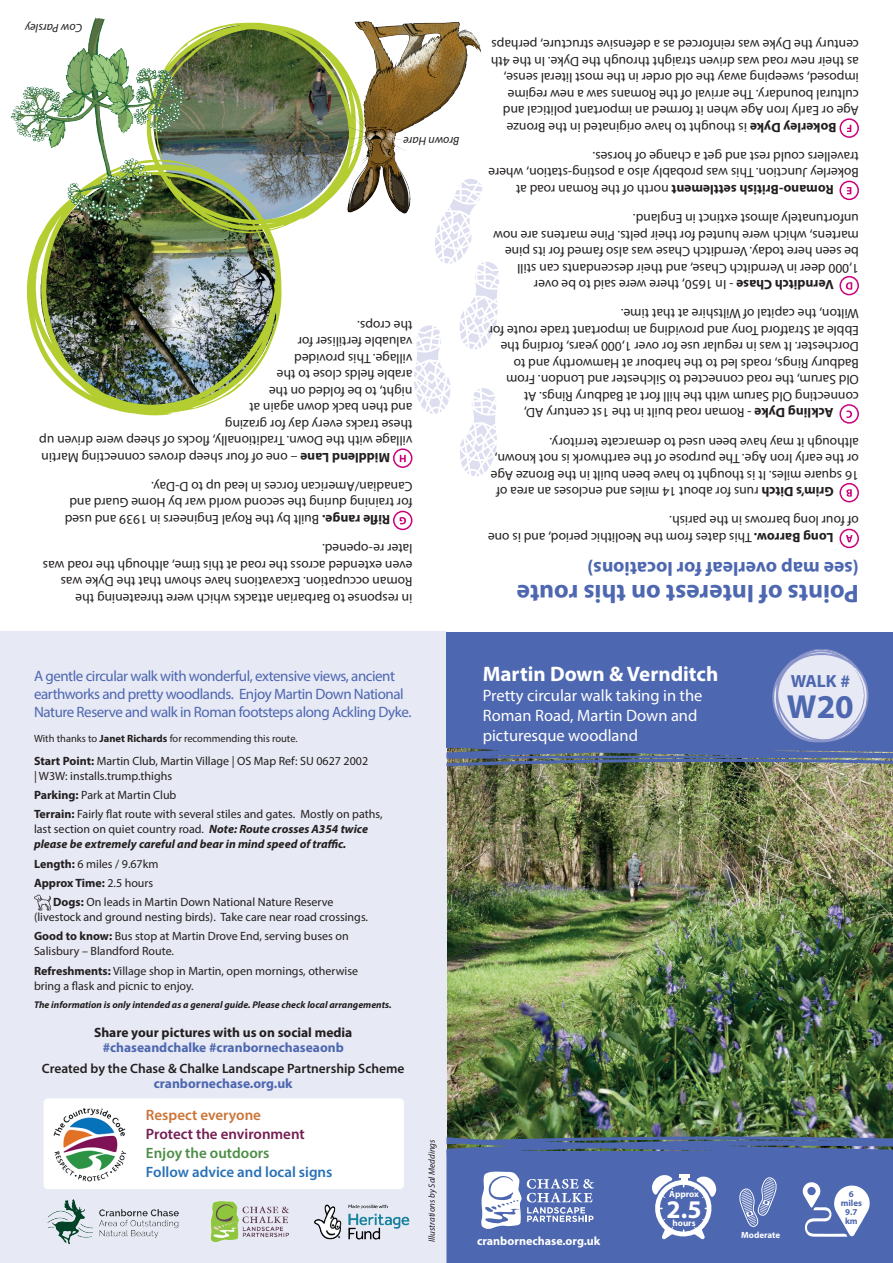
<style>
.page{position:relative;width:893px;height:1263px;background:#fff}
.page>*{position:absolute;margin:0;border:0;box-sizing:border-box;transform-origin:0 0}
.t1{font:700 33.45px "Myriad Pro";color:#4d67b0}
.t2{font:700 25.5px "Myriad Pro";color:#4d67b0}
.t3{font:700 25.5px "Myriad Pro";color:#fff}
.t4{font:700 21px "Myriad Pro";color:#fff}
.t5{font:700 19.5px "Myriad Pro";color:#4d67b0}
.t6{font:700 17.55px "Myriad Pro";color:#4d67b0}
.t7{font:16.5px/19.8px "Myriad Pro";color:#fff}
.t8{font:15px/18px "Myriad Pro";letter-spacing:-.03em;color:#4d67b0}
.t9{font:600 15px "Myriad Pro";color:#2871b7}
.t10{font:600 15px "Myriad Pro";color:#731d52}
.t11{font:600 15px "Myriad Pro";color:#4c8d47}
.t12{font:600 15px "Myriad Pro";color:#cb7436}
.t13{font:13.5px/16.5px "Myriad Pro";color:#231f20}
.t14{font:700 13.5px "Myriad Pro";color:#4d67b0}
.t15{font:600 13.5px "Myriad Pro";color:#231f20}
.t16{font:700 13.5px "Myriad Pro";color:#231f20}
.t17{font:12px/19.2px "Myriad Pro";color:#231f20}
.t18{font:italic 700 12px/15px "Myriad Pro";color:#231f20}
.t19{font:700 12px "Myriad Pro";color:#fff}
.t20{font:700 12px "Myriad Pro";letter-spacing:-.005em;color:#231f20}
.t21{font:italic 12px "Myriad Pro";color:#231f20}
.t22{font:10.5px "Myriad Pro";color:#231f20}
.t23{font:italic 700 9.75px "Myriad Pro";color:#231f20}
.t24{font:italic 9px "Myriad Pro";color:#231f20}
.t25{font:700 9px "Myriad Pro";color:#fff}
.t26{font:700 9px/9px "Myriad Pro";color:#4d67b0;text-align:center}
.s1{font-weight:700}
.s2{font-weight:400;font-style:normal}
.s3{font-weight:400}
</style>
<div class="page">
<img style="left:446px;top:766px;width:447px;height:370px">
<div style="left:0;top:631px;width:446px;height:632px;background:#e7e9f4"></div>
<img style="left:446px;top:1136px;width:447px;height:15px">
<div style="left:446px;top:632px;width:447px;height:116px;background:#4d67b0"></div>
<div style="left:446px;top:1151px;width:447px;height:112px;background:#4d67b0"></div>
<svg style="left:446px;top:649px;width:447px;height:117px"></svg>
<svg style="left:34px;top:895px;width:17px;height:15px"></svg>
<img style="left:47px;top:1199px;width:363px;height:45px">
<div style="left:44px;top:1098px;width:360px;height:91px;background:#fff;border-radius:4px"></div>
<img style="left:53px;top:1108px;width:74px;height:74px">
<svg style="left:481px;top:1171px;width:113px;height:59px"></svg>
<svg style="left:803px;top:1181px;width:68px;height:56px"></svg>
<svg style="left:738px;top:1177px;width:40px;height:50px;background:#7286c0"></svg>
<svg style="left:651px;top:1174px;width:65px;height:65px"></svg>
<svg style="left:414px;top:220px;width:85px;height:256px"></svg>
<img style="left:26px;top:232px;width:256px;height:184px">
<img style="left:146px;top:23px;width:183px;height:210px">
<img style="left:329px;top:21px;width:154px;height:199px">
<img style="left:10px;top:17px;width:184px;height:215px">
<div style="left:839px;top:529px;width:20px;height:19px;border:2px solid #cc017a;border-radius:50%"></div>
<svg style="left:846px;top:535px;width:7px;height:7px"></svg>
<div style="left:839px;top:483px;width:20px;height:19px;border:2px solid #cc017a;border-radius:50%"></div>
<svg style="left:846px;top:489px;width:6px;height:8px"></svg>
<div style="left:839px;top:404px;width:20px;height:20px;border:2px solid #cc017a;border-radius:50%"></div>
<svg style="left:846px;top:410px;width:6px;height:8px"></svg>
<svg style="left:840px;top:277px;width:18px;height:18px"></svg>
<div style="left:839px;top:276px;width:20px;height:19px;border:2px solid #cc017a;border-radius:50%"></div>
<svg style="left:846px;top:282px;width:6px;height:8px"></svg>
<svg style="left:840px;top:181px;width:18px;height:18px"></svg>
<div style="left:839px;top:181px;width:20px;height:19px;border:2px solid #cc017a;border-radius:50%"></div>
<svg style="left:847px;top:187px;width:4px;height:7px"></svg>
<svg style="left:840px;top:119px;width:18px;height:18px"></svg>
<div style="left:839px;top:118px;width:20px;height:20px;border:2px solid #cc017a;border-radius:50%"></div>
<svg style="left:847px;top:125px;width:4px;height:7px"></svg>
<div style="left:393px;top:511px;width:19px;height:19px;border:2px solid #cc017a;border-radius:50%"></div>
<svg style="left:400px;top:517px;width:6px;height:7px"></svg>
<svg style="left:394px;top:449px;width:18px;height:18px"></svg>
<div style="left:393px;top:448px;width:19px;height:20px;border:2px solid #cc017a;border-radius:50%"></div>
<svg style="left:400px;top:455px;width:6px;height:7px"></svg>
<p class="t21" style="left:82px;top:35px;width:59px;rotate:-180deg">Cow Parsley</p>
<p class="t21" style="left:460px;top:149px;width:58px;rotate:-180deg">Brown Hare</p>
<p class="t13" style="left:412px;top:466px;width:375px;text-indent:22px;rotate:-180deg"><span class="s1">Middlend Lane</span> – one of four sheep droves connecting Martin village with the Down. Traditionally, flocks of sheep were driven up these tracks every day for grazing<br>and then back down again at<br>night, to be folded on the<br>arable fields close to the<br>village. This provided<br>valuable fertiliser for<br>the crops.</p>
<p class="t13" style="left:412px;top:528px;width:349px;text-indent:22px;rotate:-180deg"><span class="s1">Rifle range.</span> Built by the Royal Engineers in 1939 and used for training during the second world war by Home Guard and<br>Canadian/American forces in lead up to D-Day.</p>
<p class="t13" style="left:412px;top:607px;width:371px;rotate:-180deg">in response to Barbarian attacks which were threatening the Roman occupation. Excavations have shown that the Dyke was even extended across the road at this time, although the road was later re-opened.</p>
<p class="t13" style="left:859px;top:136px;width:369px;text-indent:22px;rotate:-180deg"><span class="s1">Bokerley Dyke</span> is thought to have originated in the Bronze Age or Early Iron Age when it formed an important political and cultural boundary. The arrival of the Romans saw a new regime imposed, sweeping away the old order in the most literal sense, as their new road was driven straight through the Dyke. In the 4th century the Dyke was reinforced as a defensive structure, perhaps</p>
<p class="t13" style="left:859px;top:198px;width:372px;text-indent:25px;rotate:-180deg"><span class="s1">Romano-British settlement</span> north of the Roman road at<br>Bokerley Junction. This was probably also a posting-station, where travellers could rest and get a change of horses.</p>
<p class="t13" style="left:859px;top:293px;width:367px;text-indent:25px;rotate:-180deg"><span class="s1">Vernditch Chase</span> - In 1650, there were said to be over<br>1,000 deer in Vernditch Chase, and their descendants can still<br>be seen here today. Vernditch Chase was also famed for its pine martens, which were hunted for their pelts. Pine martens are now unfortunately almost extinct in England.</p>
<p class="t13" style="left:859px;top:421px;width:372px;text-indent:26px;rotate:-180deg"><span class="s1">Ackling Dyke</span> - Roman road built in the 1st century AD, connecting Old Sarum with the hill fort at Badbury Rings. At<br>Old Sarum, the road connected to Silchester and London. From Badbury Rings, roads led to the harbour at Hamworthy and to Dorchester. It was in regular use for over 1,000 years, fording the Ebble at Stratford Tony and providing an important trade route for Wilton, the capital of Wiltshire at that time.</p>
<p class="t13" style="left:859px;top:500px;width:370px;text-indent:25px;rotate:-180deg"><span class="s1">Grim’s Ditch</span> runs for about 14 miles and encloses an area of 16 square miles. It is thought to have been built in the Bronze Age or the early Iron Age. The purpose of the earthwork is not known, although it may have been used to demarcate territory.</p>
<p class="t13" style="left:859px;top:546px;width:372px;text-indent:26px;rotate:-180deg"><span class="s1">Long Barrow.</span> This dates from the Neolithic period, and is one of four long barrows in the parish.</p>
<h3 class="t5" style="left:859px;top:581px;width:273px;rotate:-180deg">(see map overleaf for locations)</h3>
<h2 class="t2" style="left:859px;top:610px;width:344px;rotate:-180deg">Points of Interest on this route</h2>
<p class="t8" style="left:34px;top:667px;width:379px">A gentle circular walk with wonderful, extensive views, ancient earthworks and pretty woodlands. Enjoy Martin Down National<br>Nature Reserve and walk in Roman footsteps along Ackling Dyke.</p>
<p class="t17" style="left:34px;top:753px;width:336px;line-height:15px"><span class="s1">Start Point:</span> Martin Club, Martin Village | OS Map Ref: SU 0627 2002 | W3W: installs.trump.thighs</p>
<p class="t17" style="left:34px;top:785px;width:350px"><span class="s1">Parking:</span> Park at Martin Club<br><span class="s1">Terrain:</span> Fairly flat route with several stiles and gates. Mostly on paths,</p>
<p class="t18" style="left:34px;top:821px;width:336px"><span class="s2">last section on quiet country road.</span> Note: Route crosses A354 twice please be extremely careful and bear in mind speed of traffic.</p>
<p class="t17" style="left:34px;top:854px;width:126px"><span class="s1">Length:</span> 6 miles / 9.67km</p>
<p class="t20" style="left:34px;top:875px;width:121px">Approx Time: <span class="s3">2.5 hours</span></p>
<p class="t17" style="left:53px;top:892px;width:282px"><span class="s1">Dogs:</span> On leads in Martin Down National Nature Reserve</p>
<p class="t17" style="left:34px;top:907px;width:336px">(livestock and ground nesting birds). Take care near road crossings.<br><span class="s1">Good to know:</span> Bus stop at Martin Drove End, serving buses on</p>
<p class="t17" style="left:34px;top:941px;width:326px">Salisbury – Blandford Route.<br><span class="s1">Refreshments:</span> Village shop in Martin, open mornings, otherwise</p>
<p class="t17" style="left:34px;top:976px;width:161px">bring a flask and picnic to enjoy.</p>
<p class="t23" style="left:34px;top:998px;width:359px">The information is only intended as a general guide. Please check local arrangements.</p>
<p class="t22" style="left:34px;top:732px;width:265px">With thanks to <span class="s1">Janet Richards</span> for recommending this route.</p>
<p class="t16" style="left:94px;top:1024px;width:260px">Share your pictures with us on social media</p>
<p class="t14" style="left:103px;top:1039px;width:243px">#chaseandchalke #cranbornechaseaonb</p>
<p class="t15" style="left:42px;top:1060px;width:364px">Created by the Chase &amp; Chalke Landscape Partnership Scheme</p>
<p class="t14" style="left:154px;top:1075px;width:140px">cranbornechase.org.uk</p>
<p class="t12" style="left:146px;top:1105px;width:117px">Respect everyone</p>
<p class="t10" style="left:146px;top:1124px;width:160px">Protect the environment</p>
<p class="t11" style="left:146px;top:1143px;width:125px">Enjoy the outdoors</p>
<p class="t9" style="left:146px;top:1163px;width:188px">Follow advice and local signs</p>
<p class="t24" style="left:426px;top:1242px;width:104px;rotate:-90deg">Illustrations by Sal Meddings</p>
<h3 class="t4" style="left:483px;top:661px;width:237px">Martin Down &amp; Vernditch</h3>
<p class="t7" style="left:483px;top:685px;width:221px">Pretty circular walk taking in the<br>Roman Road, Martin Down and picturesque woodland</p>
<p class="t6" style="left:791px;top:669px;width:61px">WALK #</p>
<h1 class="t1" style="left:787px;top:685px;width:68px">W20</h1>
<p class="t19" style="left:477px;top:1233px;width:125px">cranbornechase.org.uk</p>
<p class="t25" style="left:669px;top:1188px;width:31px">Approx</p>
<h2 class="t3" style="left:667px;top:1193px;width:36px">2.5</h2>
<p class="t25" style="left:673px;top:1216px;width:25px">hours</p>
<p class="t25" style="left:741px;top:1229px;width:40px">Moderate</p>
<p class="t26" style="left:841px;top:1189px;width:23px">6 miles<br>9.7 km</p>
</div>
